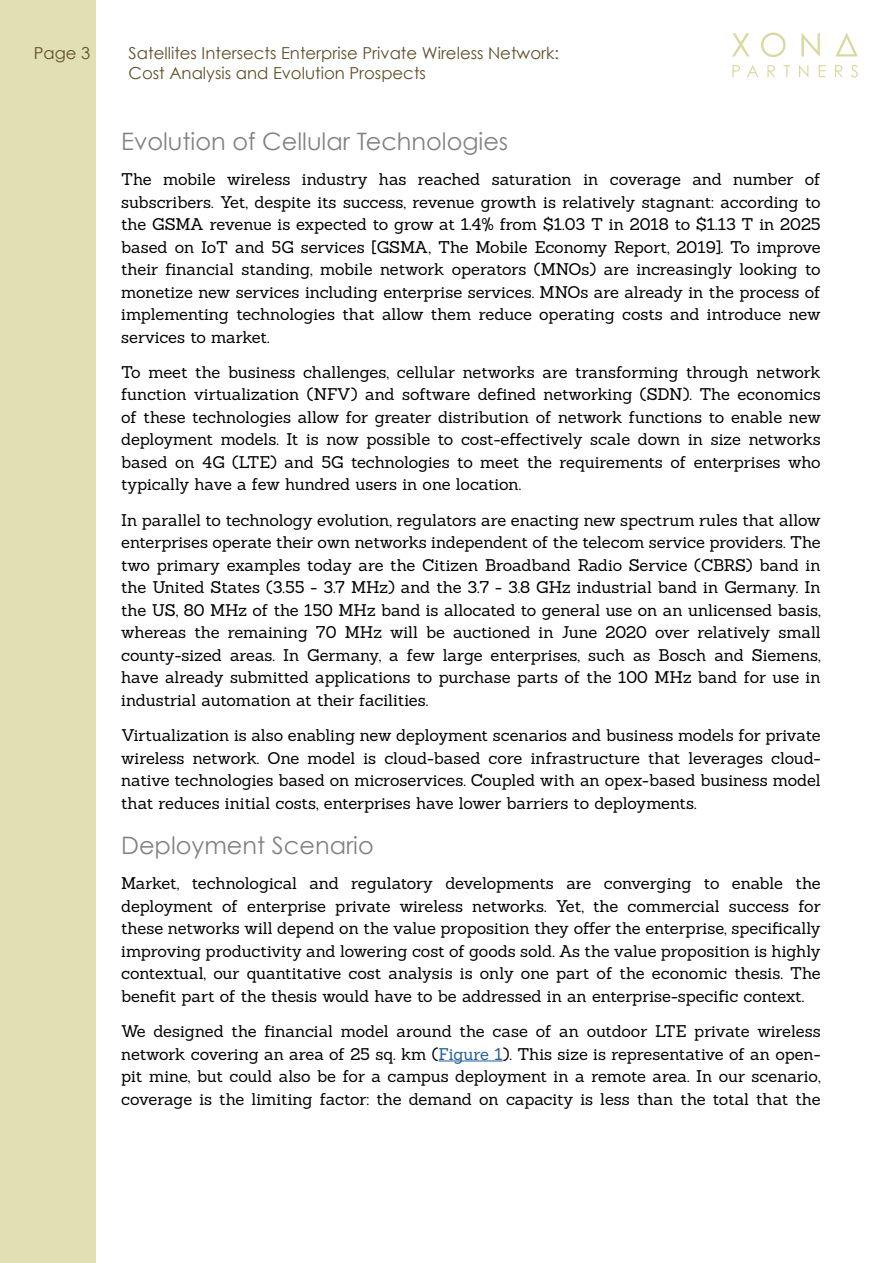
<style>
.page{position:relative;width:893px;height:1263px;background:#fff}
.page>*{position:absolute;margin:0;border:0;box-sizing:border-box;transform-origin:0 0}
.t1{font:24px "Century Gothic";color:#808285}
.t2{font:16.5px/22.5px "Sanchez";letter-spacing:-.005em;color:#000;text-align:justify}
.t3{font:16.5px/19.8px "Century Gothic";color:#60502a}
.s1{color:#215e9e}
</style>
<div class="page">
<div style="left:0;top:0;width:96px;height:1263px;background:#e0e0b2"></div>
<svg style="left:732px;top:65px;width:8px;height:12px"></svg>
<svg style="left:747px;top:65px;width:11px;height:12px"></svg>
<svg style="left:767px;top:65px;width:8px;height:12px"></svg>
<svg style="left:783px;top:65px;width:7px;height:12px"></svg>
<svg style="left:799px;top:65px;width:9px;height:12px"></svg>
<svg style="left:819px;top:65px;width:6px;height:12px"></svg>
<svg style="left:835px;top:65px;width:8px;height:12px"></svg>
<svg style="left:851px;top:65px;width:7px;height:13px"></svg>
<svg style="left:732px;top:33px;width:17px;height:23px"></svg>
<svg style="left:761px;top:33px;width:25px;height:24px"></svg>
<svg style="left:801px;top:33px;width:19px;height:23px"></svg>
<svg style="left:835px;top:33px;width:23px;height:23px"></svg>
<hr style="left:439px;top:1060px;width:64px;height:1px;background:#215e9e">
<p class="t3" style="left:34px;top:43px;width:58px">Page 3</p>
<p class="t3" style="left:129px;top:43px;width:432px">Satellites Intersects Enterprise Private Wireless Network:<br>Cost Analysis and Evolution Prospects</p>
<h1 class="t1" style="left:121px;top:127px;width:389px">Evolution of Cellular Technologies</h1>
<p class="t2" style="left:121px;top:168px;width:701px">The mobile wireless industry has reached saturation in coverage and number of subscribers. Yet, despite its success, revenue growth is relatively stagnant: according to the GSMA revenue is expected to grow at 1.4% from $1.03 T in 2018 to $1.13 T in 2025 based on IoT and 5G services [GSMA, The Mobile Economy Report, 2019]. To improve their financial standing, mobile network operators (MNOs) are increasingly looking to monetize new services including enterprise services. MNOs are already in the process of implementing technologies that allow them reduce operating costs and introduce new services to market.</p>
<p class="t2" style="left:121px;top:361px;width:701px">To meet the business challenges, cellular networks are transforming through network function virtualization (NFV) and software defined networking (SDN). The economics of these technologies allow for greater distribution of network functions to enable new deployment models. It is now possible to cost-effectively scale down in size networks based on 4G (LTE) and 5G technologies to meet the requirements of enterprises who typically have a few hundred users in one location.</p>
<p class="t2" style="left:121px;top:508px;width:701px">In parallel to technology evolution, regulators are enacting new spectrum rules that allow enterprises operate their own networks independent of the telecom service providers. The two primary examples today are the Citizen Broadband Radio Service (CBRS) band in the United States (3.55 - 3.7 MHz) and the 3.7 - 3.8 GHz industrial band in Germany. In the US, 80 MHz of the 150 MHz band is allocated to general use on an unlicensed basis, whereas the remaining 70 MHz will be auctioned in June 2020 over relatively small county-sized areas. In Germany, a few large enterprises, such as Bosch and Siemens, have already submitted applications to purchase parts of the 100 MHz band for use in industrial automation at their facilities.</p>
<p class="t2" style="left:121px;top:724px;width:701px">Virtualization is also enabling new deployment scenarios and business models for private wireless network. One model is cloud-based core infrastructure that leverages cloud&shy;native technologies based on microservices. Coupled with an opex-based business model that reduces initial costs, enterprises have lower barriers to deployments.</p>
<h1 class="t1" style="left:121px;top:831px;width:254px">Deployment Scenario</h1>
<p class="t2" style="left:121px;top:872px;width:701px">Market, technological and regulatory developments are converging to enable the deployment of enterprise private wireless networks. Yet, the commercial success for these networks will depend on the value proposition they offer the enterprise, specifically improving productivity and lowering cost of goods sold. As the value proposition is highly contextual, our quantitative cost analysis is only one part of the economic thesis. The benefit part of the thesis would have to be addressed in an enterprise-specific context.</p>
<p class="t2" style="left:121px;top:1020px;width:701px">We designed the financial model around the case of an outdoor LTE private wireless network covering an area of 25 sq. km (<span class="s1">Figure 1</span>). This size is representative of an open&shy;pit mine, but could also be for a campus deployment in a remote area. In our scenario, coverage is the limiting factor: the demand on capacity is less than the total that the</p>
</div>
